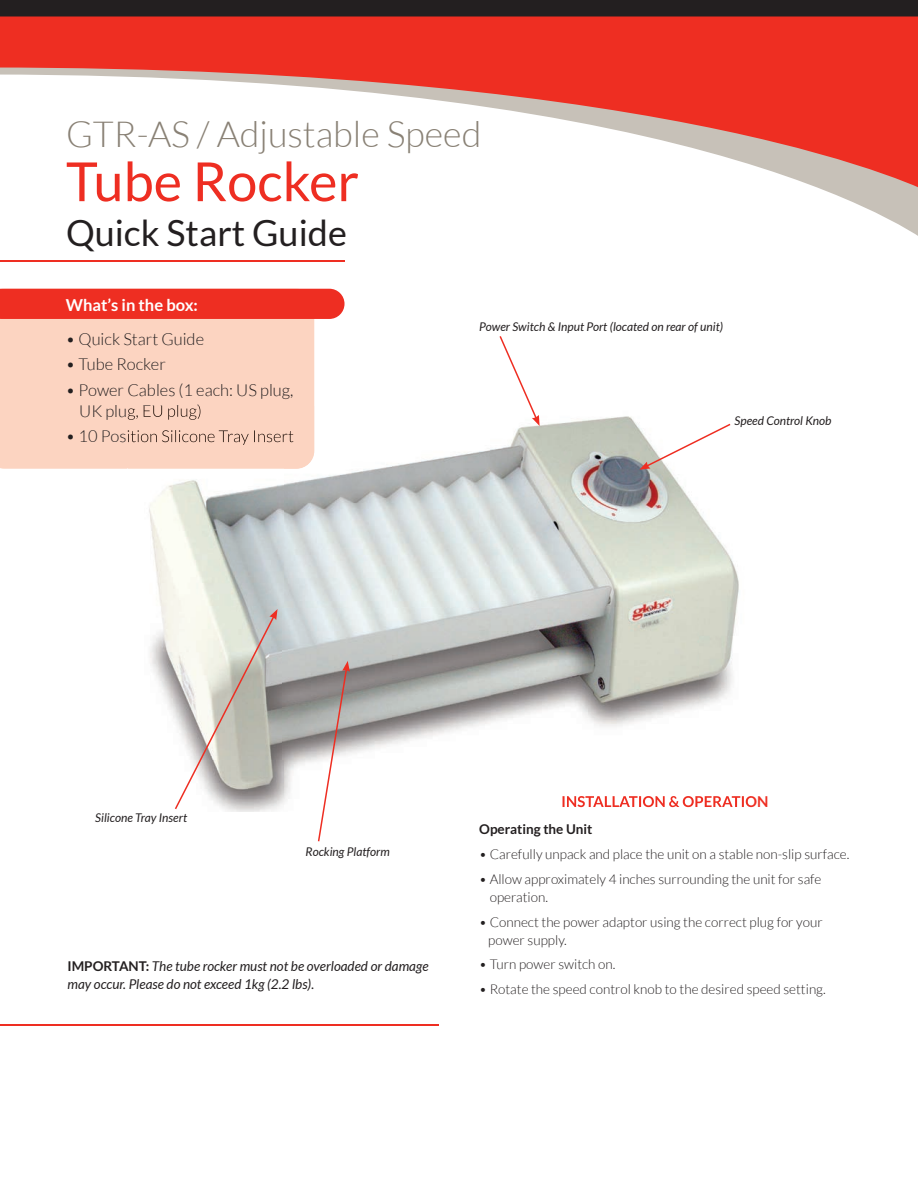
<style>
.page{position:relative;width:918px;height:1188px;background:#fff}
.page>*{position:absolute;margin:0;border:0;box-sizing:border-box;transform-origin:0 0}
.t1{font:54px "Lato";color:#ee2e22}
.t2{font:300 36px "Lato";color:#898175}
.t3{font:36px "Lato";color:#231f20}
.t4{font:300 16.5px/21px "Lato";color:#231f20}
.t5{font:700 16.5px "Lato";color:#fff}
.t6{font:300 13.5px/18px "Lato";color:#231f20}
.t7{font:italic 13.5px/18px "Lato";color:#231f20}
.t8{font:700 13.5px "Lato";color:#231f20}
.t9{font:italic 12px "Lato";color:#231f20}
.s1{font-weight:700;font-style:normal}
</style>
<div class="page">
<div style="left:0;top:319px;width:314px;height:150px;background:#fcd4c1"></div>
<div style="left:0;top:289px;width:345px;height:30px;background:#ee2e22"></div>
<div style="left:0;top:0;width:918px;height:46px;background:#231f20"></div>
<svg style="left:831px;top:193px;width:87px;height:43px"></svg>
<svg style="left:0;top:16px;width:918px;height:177px"></svg>
<hr style="left:0;top:261px;width:345px;height:1px;background:#ee2e22">
<img style="left:283px;top:406px;width:456px;height:402px">
<img style="left:149px;top:480px;width:134px;height:331px">
<div style="left:127px;top:406px;width:187px;height:63px;background:#fcd4c1"></div>
<img style="left:127px;top:406px;width:74px;height:14px">
<img style="left:127px;top:430px;width:166px;height:15px">
<img style="left:563px;top:796px;width:187px;height:11px">
<svg style="left:318px;top:661px;width:32px;height:180px"></svg>
<svg style="left:175px;top:609px;width:103px;height:200px"></svg>
<svg style="left:500px;top:336px;width:40px;height:90px"></svg>
<svg style="left:639px;top:424px;width:91px;height:46px"></svg>
<hr style="left:0;top:1024px;width:439px;height:2px;background:#ee2e22">
<h2 class="t2" style="left:66px;top:115px;width:417px">GTR-AS / Adjustable Speed</h2>
<h1 class="t1" style="left:66px;top:152px;width:295px">Tube Rocker</h1>
<h2 class="t3" style="left:66px;top:213px;width:282px">Quick Start Guide</h2>
<p class="t5" style="left:66px;top:295px;width:134px">What’s in the box:</p>
<p class="t4" style="left:66px;top:329px;width:140px">• Quick Start Guide</p>
<p class="t4" style="left:66px;top:354px;width:102px">• Tube Rocker</p>
<p class="t4" style="left:79px;top:379px;width:216px;text-indent:-13px">• Power Cables (1 each: US plug,<br>UK plug, EU plug)</p>
<p class="t9" style="left:479px;top:320px;width:245px">Power Switch &amp; Input Port (located on rear of unit)</p>
<p class="t9" style="left:735px;top:414px;width:98px">Speed Control Knob</p>
<p class="t9" style="left:95px;top:811px;width:93px">Silicone Tray Insert</p>
<p class="t9" style="left:306px;top:845px;width:86px">Rocking Platform</p>
<p class="t7" style="left:68px;top:957px;width:363px"><span class="s1">IMPORTANT:</span> The tube rocker must not be overloaded or damage may occur. Please do not exceed 1kg (2.2 lbs).</p>
<p class="t8" style="left:479px;top:822px;width:115px">Operating the Unit</p>
<p class="t6" style="left:479px;top:845px;width:372px">• Carefully unpack and place the unit on a stable non-slip surface.</p>
<p class="t6" style="left:490px;top:870px;width:333px;text-indent:-11px">• Allow approximately 4 inches surrounding the unit for safe operation.</p>
<p class="t6" style="left:488px;top:913px;width:336px;text-indent:-9px">• Connect the power adaptor using the correct plug for your power supply.</p>
<p class="t6" style="left:479px;top:956px;width:138px">• Turn power switch on.</p>
<p class="t6" style="left:479px;top:980px;width:348px">• Rotate the speed control knob to the desired speed setting.</p>
</div>
